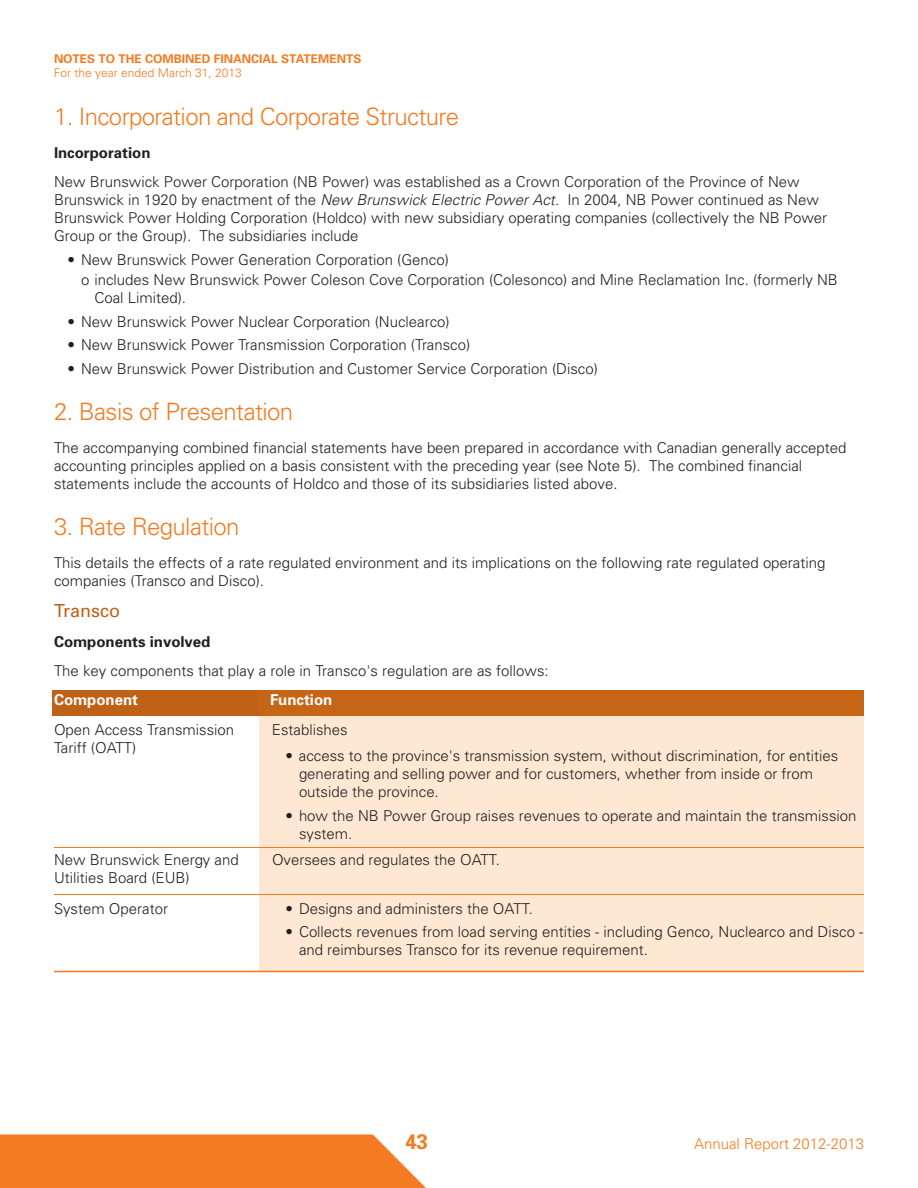
<style>
.page{position:relative;width:918px;height:1188px;background:#fff}
.page>*{position:absolute;margin:0;border:0;box-sizing:border-box;transform-origin:0 0}
.t1{font:300 24px "Univers";letter-spacing:-.025em;color:#f47b21}
.t2{font:700 21px "Univers";color:#f47b21}
.t3{font:18px "Univers";color:#bf6116}
.t4{font:300 15px/18px "Univers";color:#231f20}
.t5{font:700 15px "Univers";color:#231f20}
.t6{font:300 15px "Univers";color:#f47b21}
.t7{font:700 15px "Univers";color:#fff}
.t8{font:700 12px "Univers";color:#f47b21}
.t9{font:300 12px "Univers";color:#f47b21}
.s1{font-style:italic}
</style>
<div class="page">
<div style="left:52px;top:690px;width:812px;height:26px;background:#bf6116"></div>
<div style="left:260px;top:716px;width:604px;height:254px;background:#fee8d4"></div>
<div style="left:260px;top:690px;width:604px;height:26px;background:#c76517"></div>
<img style="left:1px;top:1134px;width:426px;height:54px">
<hr style="left:54px;top:847px;width:810px;height:1px;background:#f47b21">
<hr style="left:54px;top:894px;width:810px;height:1px;background:#f47b21">
<hr style="left:54px;top:971px;width:810px;height:1px;background:#f47b21">
<p class="t8" style="left:54px;top:54px;width:309px">NOTES TO THE COMBINED FINANCIAL STATEMENTS</p>
<p class="t9" style="left:54px;top:68px;width:189px">For the year ended March 31, 2013</p>
<h1 class="t1" style="left:54px;top:108px;width:407px">1. Incorporation and Corporate Structure</h1>
<p class="t5" style="left:54px;top:148px;width:98px">Incorporation</p>
<p class="t4" style="left:54px;top:174px;width:775px">New Brunswick Power Corporation (NB Power) was established as a Crown Corporation of the Province of New Brunswick in 1920 by enactment of the <span class="s1">New Brunswick Electric Power Act</span>. In 2004, NB Power continued as New Brunswick Power Holding Corporation (Holdco) with new subsidiary operating companies (collectively the NB Power Group or the Group). The subsidiaries include</p>
<p class="t4" style="left:81px;top:250px;width:758px;line-height:20.7px;text-indent:-14px">• New Brunswick Power Generation Corporation (Genco)<br>o includes New Brunswick Power Coleson Cove Corporation (Colesonco) and Mine Reclamation Inc. (formerly NB</p>
<p class="t4" style="left:95px;top:290px;width:93px">Coal Limited).</p>
<p class="t4" style="left:68px;top:314px;width:384px">• New Brunswick Power Nuclear Corporation (Nuclearco)</p>
<p class="t4" style="left:68px;top:337px;width:404px">• New Brunswick Power Transmission Corporation (Transco)</p>
<p class="t4" style="left:68px;top:361px;width:532px">• New Brunswick Power Distribution and Customer Service Corporation (Disco)</p>
<h1 class="t1" style="left:54px;top:402px;width:241px">2. Basis of Presentation</h1>
<p class="t4" style="left:54px;top:440px;width:794px">The accompanying combined financial statements have been prepared in accordance with Canadian generally accepted accounting principles applied on a basis consistent with the preceding year (see Note 5). The combined financial statements include the accounts of Holdco and those of its subsidiaries listed above.</p>
<h1 class="t1" style="left:54px;top:517px;width:187px">3. Rate Regulation</h1>
<p class="t4" style="left:54px;top:555px;width:773px">This details the effects of a rate regulated environment and its implications on the following rate regulated operating companies (Transco and Disco).</p>
<p class="t3" style="left:54px;top:604px;width:68px">Transco</p>
<p class="t5" style="left:54px;top:636px;width:158px">Components involved</p>
<p class="t4" style="left:54px;top:663px;width:496px">The key components that play a role in Transco's regulation are as follows:</p>
<p class="t7" style="left:54px;top:694px;width:86px">Component</p>
<p class="t7" style="left:270px;top:694px;width:64px">Function</p>
<p class="t4" style="left:54px;top:722px;width:182px">Open Access Transmission<br>Tariff (OATT)</p>
<p class="t4" style="left:272px;top:722px;width:77px">Establishes</p>
<p class="t4" style="left:299px;top:748px;width:541px;text-indent:-14px">• access to the province's transmission system, without discrimination, for entities generating and selling power and for customers, whether from inside or from outside the province.</p>
<p class="t4" style="left:299px;top:808px;width:559px;text-indent:-14px">• how the NB Power Group raises revenues to operate and maintain the transmission system.</p>
<p class="t4" style="left:54px;top:852px;width:186px">New Brunswick Energy and<br>Utilities Board (EUB)</p>
<p class="t4" style="left:272px;top:852px;width:230px">Oversees and regulates the OATT.</p>
<p class="t4" style="left:54px;top:901px;width:116px">System Operator</p>
<p class="t4" style="left:286px;top:901px;width:249px">• Designs and administers the OATT.</p>
<p class="t4" style="left:299px;top:924px;width:566px;text-indent:-14px">• Collects revenues from load serving entities - including Genco, Nuclearco and Disco - and reimburses Transco for its revenue requirement.</p>
<h2 class="t2" style="left:405px;top:1134px;width:25px">43</h2>
<p class="t6" style="left:694px;top:1138px;width:171px">Annual Report 2012-2013</p>
</div>
